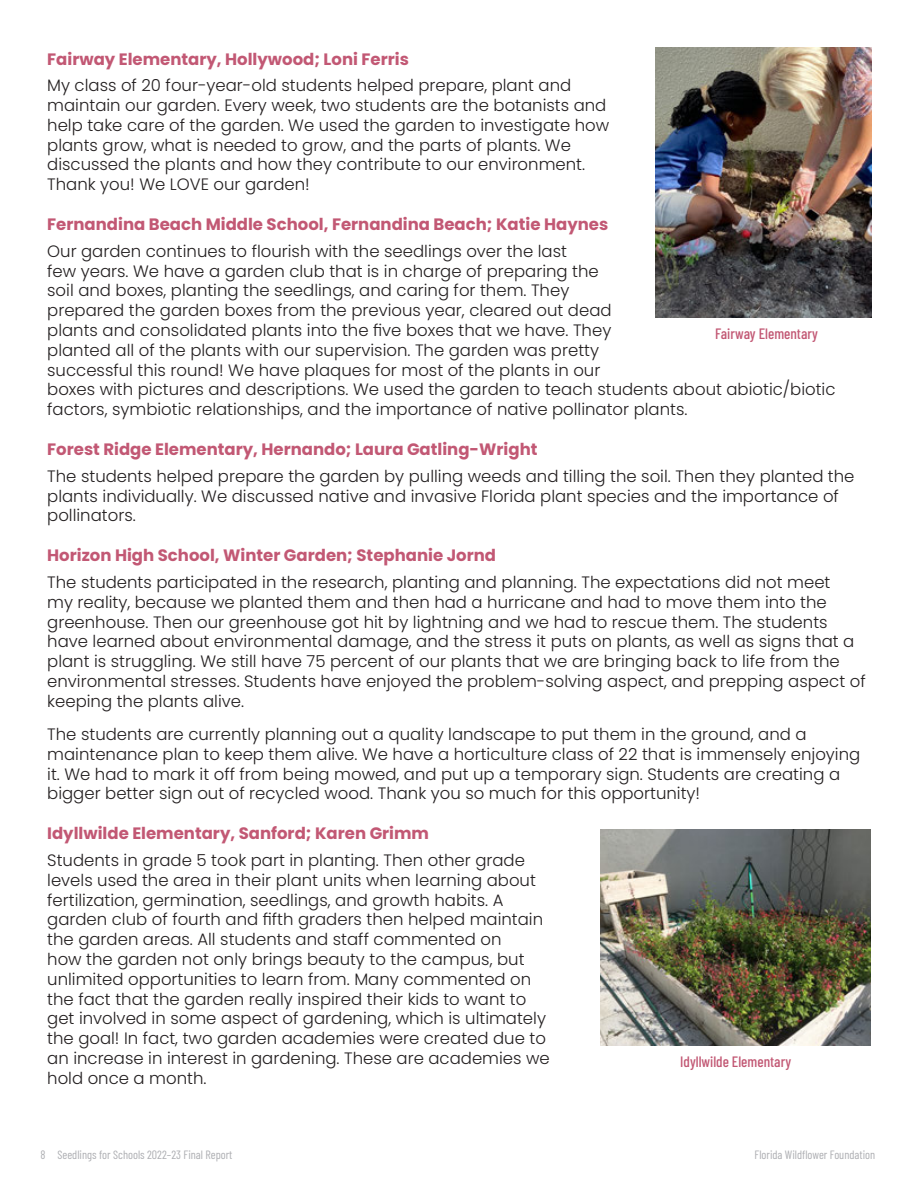
<style>
.page{position:relative;width:918px;height:1188px;background:#fff}
.page>*{position:absolute;margin:0;border:0;box-sizing:border-box;transform-origin:0 0}
.t1{font:300 16.5px/19.8px "Poppins";color:#231f20}
.t2{font:700 16.5px "Poppins";color:#c25874}
.t3{font:500 15px "Barlow Condensed";color:#c25874}
.t4{font:12px "Barlow Condensed";color:#adaeb2}
</style>
<div class="page">
<img style="left:601px;top:829px;width:270px;height:216px">
<img style="left:655px;top:47px;width:216px;height:270px">
<p class="t2" style="left:47px;top:49px;width:363px">Fairway Elementary, Hollywood; Loni Ferris</p>
<p class="t1" style="left:47px;top:76px;width:564px">My class of 20 four-year-old students helped prepare, plant and maintain our garden. Every week, two students are the botanists and help take care of the garden. We used the garden to investigate how plants grow, what is needed to grow, and the parts of plants. We discussed the plants and how they contribute to our environment.<br>Thank you! We LOVE our garden!</p>
<p class="t2" style="left:47px;top:215px;width:563px">Fernandina Beach Middle School, Fernandina Beach; Katie Haynes</p>
<p class="t1" style="left:47px;top:241px;width:790px">Our garden continues to flourish with the seedlings over the last<br>few years. We have a garden club that is in charge of preparing the<br>soil and boxes, planting the seedlings, and caring for them. They<br>prepared the garden boxes from the previous year, cleared out dead<br>plants and consolidated plants into the five boxes that we have. They<br>planted all of the plants with our supervision. The garden was pretty<br>successful this round! We have plaques for most of the plants in our<br>boxes with pictures and descriptions. We used the garden to teach students about abiotic/biotic factors, symbiotic relationships, and the importance of native pollinator plants.</p>
<p class="t2" style="left:47px;top:440px;width:492px">Forest Ridge Elementary, Hernando; Laura Gatling-Wright</p>
<p class="t1" style="left:47px;top:466px;width:809px">The students helped prepare the garden by pulling weeds and tilling the soil. Then they planted the plants individually. We discussed native and invasive Florida plant species and the importance of pollinators.</p>
<p class="t2" style="left:47px;top:546px;width:450px">Horizon High School, Winter Garden; Stephanie Jornd</p>
<p class="t1" style="left:47px;top:572px;width:820px">The students participated in the research, planting and planning. The expectations did not meet<br>my reality, because we planted them and then had a hurricane and had to move them into the greenhouse. Then our greenhouse got hit by lightning and we had to rescue them. The students have learned about environmental damage, and the stress it puts on plants, as well as signs that a plant is struggling. We still have 75 percent of our plants that we are bringing back to life from the environmental stresses. Students have enjoyed the problem-solving aspect, and prepping aspect of keeping the plants alive.</p>
<p class="t1" style="left:47px;top:724px;width:815px">The students are currently planning out a quality landscape to put them in the ground, and a maintenance plan to keep them alive. We have a horticulture class of 22 that is immensely enjoying it. We had to mark it off from being mowed, and put up a temporary sign. Students are creating a bigger better sign out of recycled wood. Thank you so much for this opportunity!</p>
<p class="t2" style="left:47px;top:824px;width:383px">Idyllwilde Elementary, Sanford; Karen Grimm</p>
<p class="t1" style="left:47px;top:850px;width:504px">Students in grade 5 took part in planting. Then other grade levels used the area in their plant units when learning about fertilization, germination, seedlings, and growth habits. A garden club of fourth and fifth graders then helped maintain the garden areas. All students and staff commented on<br>how the garden not only brings beauty to the campus, but unlimited opportunities to learn from. Many commented on the fact that the garden really inspired their kids to want to get involved in some aspect of gardening, which is ultimately the goal! In fact, two garden academies were created due to an increase in interest in gardening. These are academies we hold once a month.</p>
<p class="t3" style="left:715px;top:323px;width:104px">Fairway Elementary</p>
<p class="t3" style="left:680px;top:1051px;width:112px">Idyllwilde Elementary</p>
<p class="t4" style="left:40px;top:1146px;width:193px">8 Seedlings for Schools 2022–23 Final Report</p>
<p class="t4" style="left:754px;top:1146px;width:122px">Florida Wildflower Foundation</p>
</div>
